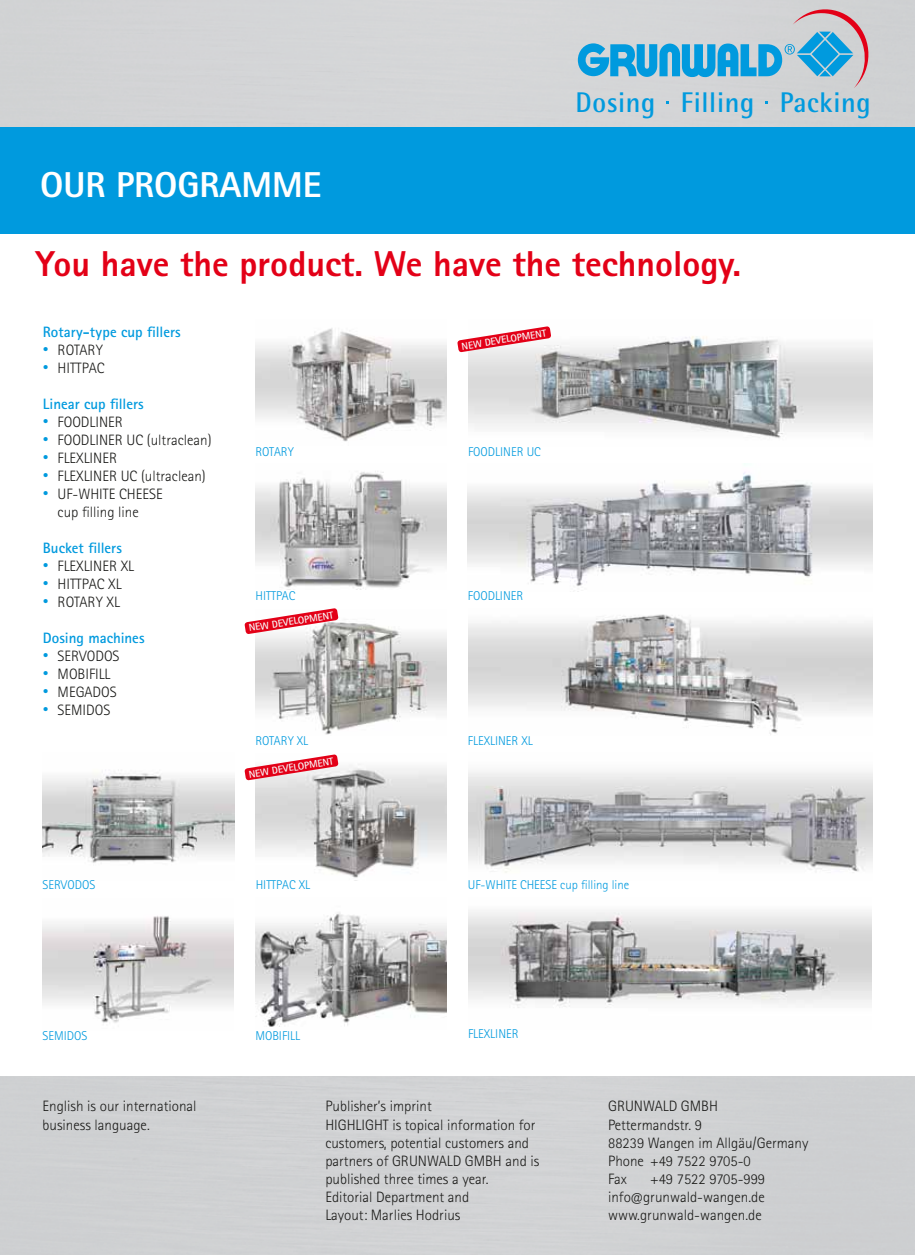
<style>
.page{position:relative;width:915px;height:1255px;background:#fff}
.page>*{position:absolute;margin:0;border:0;box-sizing:border-box;transform-origin:0 0}
.t1{font:800 36px "Rotis Sans Serif Pro";color:#e30017}
.t2{font:800 36px "Rotis Sans Serif Pro";color:#fff}
.t3{font:700 28.5px "Rotis Semi Sans";letter-spacing:.025em;color:#009ade;scale:.96 1}
.t4{font:300 15px/18px "Rotis Sans Serif Pro";color:#1a1a18}
.t5{font:700 15px "Rotis Sans Serif Pro";color:#009ade}
.t6{font:300 12.75px "Rotis Sans Serif Pro";color:#009ade}
.t7{font:700 10.05px "Rotis Sans Serif Pro";color:#f7f8f8}
.s1{font-family:"Arial";font-weight:400;font-size:16.5px;color:#009ade}
</style>
<div class="page">
<img style="left:467px;top:463px;width:405px;height:123px">
<img style="left:468px;top:911px;width:403px;height:97px">
<img style="left:468px;top:772px;width:404px;height:101px">
<img style="left:255px;top:912px;width:191px;height:115px">
<img style="left:255px;top:328px;width:191px;height:114px">
<img style="left:468px;top:336px;width:404px;height:102px">
<img style="left:468px;top:614px;width:404px;height:121px">
<img style="left:43px;top:770px;width:191px;height:93px">
<img style="left:43px;top:916px;width:190px;height:107px">
<img style="left:255px;top:471px;width:191px;height:117px">
<img style="left:255px;top:762px;width:191px;height:116px">
<img style="left:255px;top:616px;width:192px;height:119px">
<div style="left:0;top:0;width:914px;height:128px;background:#d4d5d7"></div>
<div style="left:0;top:128px;width:914px;height:106px;background:#009ade"></div>
<svg style="left:577px;top:6px;width:295px;height:82px;background:#9dc1d3"></svg>
<svg style="left:244px;top:754px;width:94px;height:26px"></svg>
<svg style="left:457px;top:326px;width:94px;height:26px"></svg>
<svg style="left:244px;top:608px;width:94px;height:26px"></svg>
<h1 class="t2" style="left:40px;top:161px;width:283px">OUR PROGRAMME</h1>
<h2 class="t3" style="left:575px;top:84px;width:309px">Dosing Filling Packing</h2>
<h1 class="t1" style="left:35px;top:241px;width:707px">You have the product. We have the technology.</h1>
<p class="t5" style="left:43px;top:322px;width:139px">Rotary-type cup fillers</p>
<p class="t4" style="left:43px;top:341px;width:62px"><span class="s1">•</span> ROTARY</p>
<p class="t4" style="left:43px;top:359px;width:63px"><span class="s1">•</span> HITTPAC</p>
<p class="t5" style="left:43px;top:394px;width:102px">Linear cup fillers</p>
<p class="t4" style="left:43px;top:413px;width:82px"><span class="s1">•</span> FOODLINER</p>
<p class="t4" style="left:43px;top:431px;width:170px"><span class="s1">•</span> FOODLINER UC (ultraclean)</p>
<p class="t4" style="left:43px;top:449px;width:76px"><span class="s1">•</span> FLEXLINER</p>
<p class="t4" style="left:43px;top:467px;width:164px"><span class="s1">•</span> FLEXLINER UC (ultraclean)</p>
<p class="t4" style="left:58px;top:485px;width:107px;text-indent:-15px"><span class="s1">•</span> UF-WHITE CHEESE cup filling line</p>
<p class="t5" style="left:43px;top:538px;width:81px">Bucket fillers</p>
<p class="t4" style="left:43px;top:557px;width:93px"><span class="s1">•</span> FLEXLINER XL</p>
<p class="t4" style="left:43px;top:575px;width:80px"><span class="s1">•</span> HITTPAC XL</p>
<p class="t4" style="left:43px;top:593px;width:78px"><span class="s1">•</span> ROTARY XL</p>
<p class="t5" style="left:43px;top:628px;width:103px">Dosing machines</p>
<p class="t4" style="left:43px;top:647px;width:78px"><span class="s1">•</span> SERVODOS</p>
<p class="t4" style="left:43px;top:665px;width:69px"><span class="s1">•</span> MOBIFILL</p>
<p class="t4" style="left:43px;top:683px;width:75px"><span class="s1">•</span> MEGADOS</p>
<p class="t4" style="left:43px;top:701px;width:69px"><span class="s1">•</span> SEMIDOS</p>
<p class="t6" style="left:255px;top:444px;width:40px">ROTARY</p>
<p class="t6" style="left:255px;top:588px;width:41px">HITTPAC</p>
<p class="t7" style="left:248px;top:621px;width:87px;rotate:-9deg">NEW DEVELOPMENT</p>
<p class="t6" style="left:255px;top:733px;width:54px">ROTARY XL</p>
<p class="t7" style="left:248px;top:768px;width:87px;rotate:-9deg">NEW DEVELOPMENT</p>
<p class="t6" style="left:43px;top:877px;width:54px">SERVODOS</p>
<p class="t6" style="left:255px;top:877px;width:56px">HITTPAC XL</p>
<p class="t7" style="left:460px;top:340px;width:87px;rotate:-9deg">NEW DEVELOPMENT</p>
<p class="t6" style="left:468px;top:444px;width:74px">FOODLINER UC</p>
<p class="t6" style="left:467px;top:588px;width:57px">FOODLINER</p>
<p class="t6" style="left:467px;top:733px;width:66px">FLEXLINER XL</p>
<p class="t6" style="left:467px;top:877px;width:163px">UF-WHITE CHEESE cup filling line</p>
<p class="t6" style="left:43px;top:1027px;width:46px">SEMIDOS</p>
<p class="t6" style="left:255px;top:1027px;width:46px">MOBIFILL</p>
<p class="t6" style="left:468px;top:1026px;width:52px">FLEXLINER</p>
<p class="t4" style="left:43px;top:1097px;width:155px">English is our international business language.</p>
<p class="t4" style="left:325px;top:1097px;width:215px">Publisher’s imprint<br>HIGHLIGHT is topical information for customers, potential customers and partners of GRUNWALD GMBH and is published three times a year.<br>Editorial Department and<br>Layout: Marlies Hodrius</p>
<p class="t4" style="left:608px;top:1097px;width:202px">GRUNWALD GMBH<br>Pettermandstr. 9<br>88239 Wangen im Allgäu/Germany<br>Phone +49 7522 9705-0<br>Fax</p>
<p class="t4" style="left:608px;top:1169px;width:158px;text-align:justify;text-indent:42px">+49 7522 9705-999 info@grunwald-wangen.de www.grunwald-wangen.de</p>
</div>
